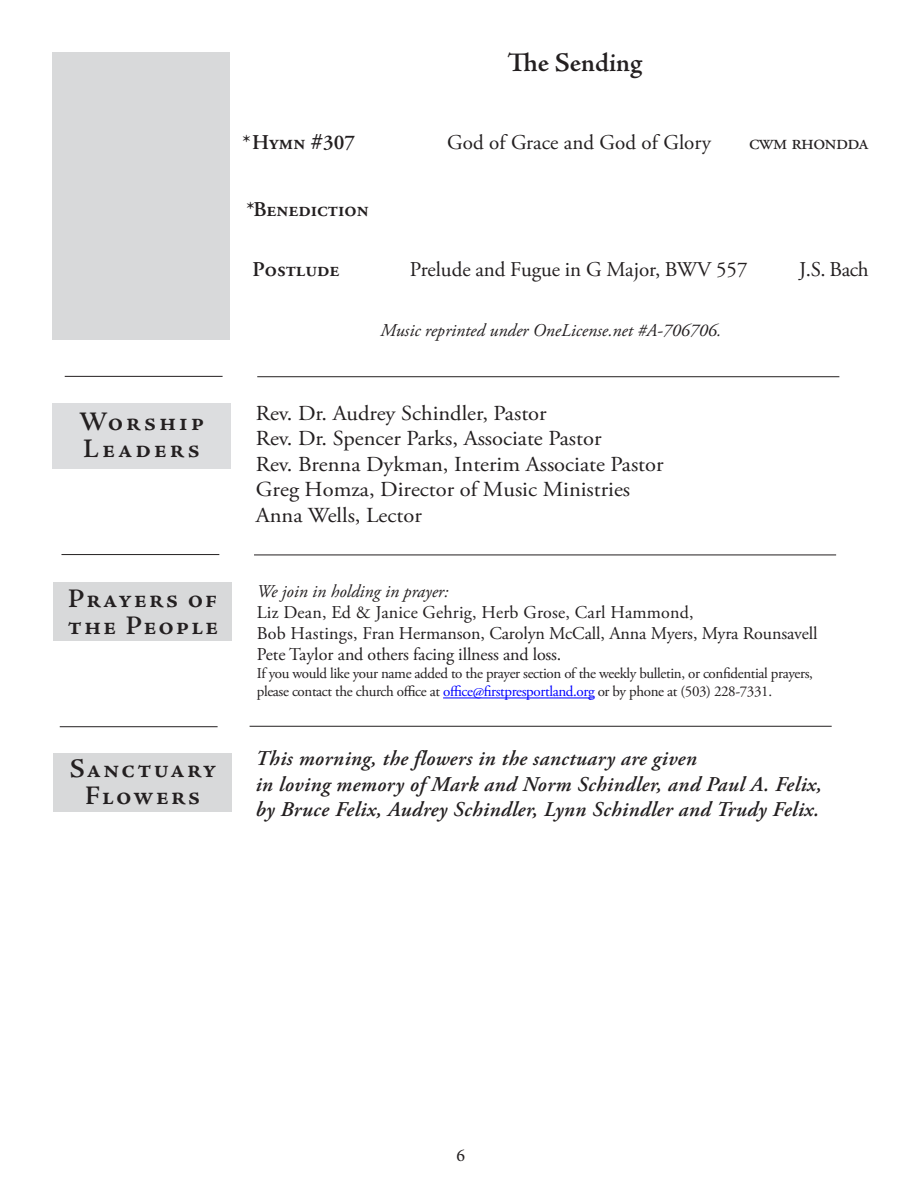
<style>
.page{position:relative;width:918px;height:1188px;background:#fff}
.page>*{position:absolute;margin:0;border:0;box-sizing:border-box;transform-origin:0 0}
.blue_banner_head{font:600 27px "Adobe Jenson Pro";letter-spacing:.07em;color:#231f20}
.blue_banner_head-2{font:600 27px "Adobe Jenson Pro";letter-spacing:.1em;color:#231f20}
.Heading{font:600 27px "Adobe Jenson Pro";color:#231f20}
.t1{font:21.3px "Adobe Garamond Pro";letter-spacing:-.01em;color:#231f20;scale:1.05 1}
.t2{font:italic 600 21px/25.5px "Adobe Garamond Pro";letter-spacing:.02em;color:#231f20}
.All_Caps_Head{font:21px "Adobe Garamond Pro";letter-spacing:-.03em;color:#231f20}
.All_Caps_Head-2{font:21px "Adobe Garamond Pro";letter-spacing:-.005em;color:#231f20}
.All_Caps_Head-3{font:600 21px "Adobe Garamond Pro";color:#231f20}
.t3{font:18px/21px "Adobe Garamond Pro";letter-spacing:-.005em;color:#231f20}
.t4{font:italic 18px "Adobe Garamond Pro";color:#231f20}
.t5{font:18px "Minion Pro";color:#231f20}
.t6{font:15px/18px "Adobe Garamond Pro";letter-spacing:-.025em;color:#231f20}
.s1{font-size:24px}
.s2{font-style:italic}
.s3{color:#00f}
</style>
<div class="page">
<hr style="left:257px;top:376px;width:582px;height:1px;background:#231f20">
<hr style="left:254px;top:555px;width:582px;height:1px;background:#231f20">
<hr style="left:65px;top:376px;width:158px;height:1px;background:#231f20">
<hr style="left:61px;top:554px;width:158px;height:1px;background:#231f20">
<div style="left:53px;top:403px;width:178px;height:66px;background:#dcdddf"></div>
<div style="left:53px;top:52px;width:177px;height:287px;background:#d8d9da"></div>
<hr style="left:250px;top:726px;width:582px;height:1px;background:#231f20">
<hr style="left:60px;top:726px;width:158px;height:1px;background:#231f20">
<hr style="left:443px;top:698px;width:151px;height:1px;background:#00f">
<div style="left:54px;top:583px;width:178px;height:58px;background:#d8d9da"></div>
<div style="left:54px;top:753px;width:178px;height:58px;background:#d8d9da"></div>
<p class="blue_banner_head-2" style="left:79px;top:406px;width:127px">Worship</p>
<p class="blue_banner_head-2" style="left:83px;top:433px;width:118px">Leaders</p>
<p class="blue_banner_head" style="left:68px;top:583px;width:151px">Prayers of</p>
<p class="blue_banner_head" style="left:67px;top:610px;width:152px">the People</p>
<p class="blue_banner_head" style="left:70px;top:754px;width:148px">Sanctuary</p>
<p class="blue_banner_head" style="left:85px;top:781px;width:117px">Flowers</p>
<p class="Heading" style="left:507px;top:48px;width:136px">The Sending</p>
<p class="All_Caps_Head-3" style="left:242px;top:131px;width:115px">*Hymn <span class="s1">#</span>307</p>
<p class="All_Caps_Head" style="left:447px;top:130px;width:265px">God of Grace and God of Glory</p>
<p class="All_Caps_Head" style="left:749px;top:130px;width:121px">cwm rhondda</p>
<p class="All_Caps_Head-3" style="left:246px;top:197px;width:124px">*Benediction</p>
<p class="All_Caps_Head-3" style="left:253px;top:257px;width:88px">Postlude</p>
<p class="All_Caps_Head-2" style="left:410px;top:257px;width:339px">Prelude and Fugue in G Major, BWV 557</p>
<p class="All_Caps_Head" style="left:799px;top:257px;width:71px">J.S. Bach</p>
<p class="t4" style="left:381px;top:320px;width:342px">Music reprinted under OneLicense.net #A-706706.</p>
<p class="t1" style="left:256px;top:400px;width:279px">Rev. Dr. Audrey Schindler, Pastor</p>
<p class="t1" style="left:256px;top:425px;width:331px">Rev. Dr. Spencer Parks, Associate Pastor</p>
<p class="t1" style="left:256px;top:451px;width:390px">Rev. Brenna Dykman, Interim Associate Pastor</p>
<p class="t1" style="left:256px;top:476px;width:358px">Greg Homza, Director of Music Ministries</p>
<p class="t1" style="left:256px;top:502px;width:160px">Anna Wells, Lector</p>
<p class="t3" style="left:257px;top:581px;width:562px"><span class="s2">We join in holding in prayer:<br></span>Liz Dean, Ed &amp; Janice Gehrig, Herb Grose, Carl Hammond,<br>Bob Hastings, Fran Hermanson, Carolyn McCall, Anna Myers, Myra Rounsavell Pete Taylor and others facing illness and loss.</p>
<p class="t6" style="left:257px;top:665px;width:558px">If you would like your name added to the prayer section of the weekly bulletin, or confidential prayers, please contact the church office at <span class="s3">office@firstpresportland.org</span> or by phone at (503) 228-7331.</p>
<p class="t2" style="left:255px;top:747px;width:568px">This morning, the flowers in the sanctuary are given<br>in loving memory of Mark and Norm Schindler, and Paul A. Felix, by Bruce Felix, Audrey Schindler, Lynn Schindler and Trudy Felix.</p>
<p class="t5" style="left:457px;top:1144px;width:10px">6</p>
</div>
